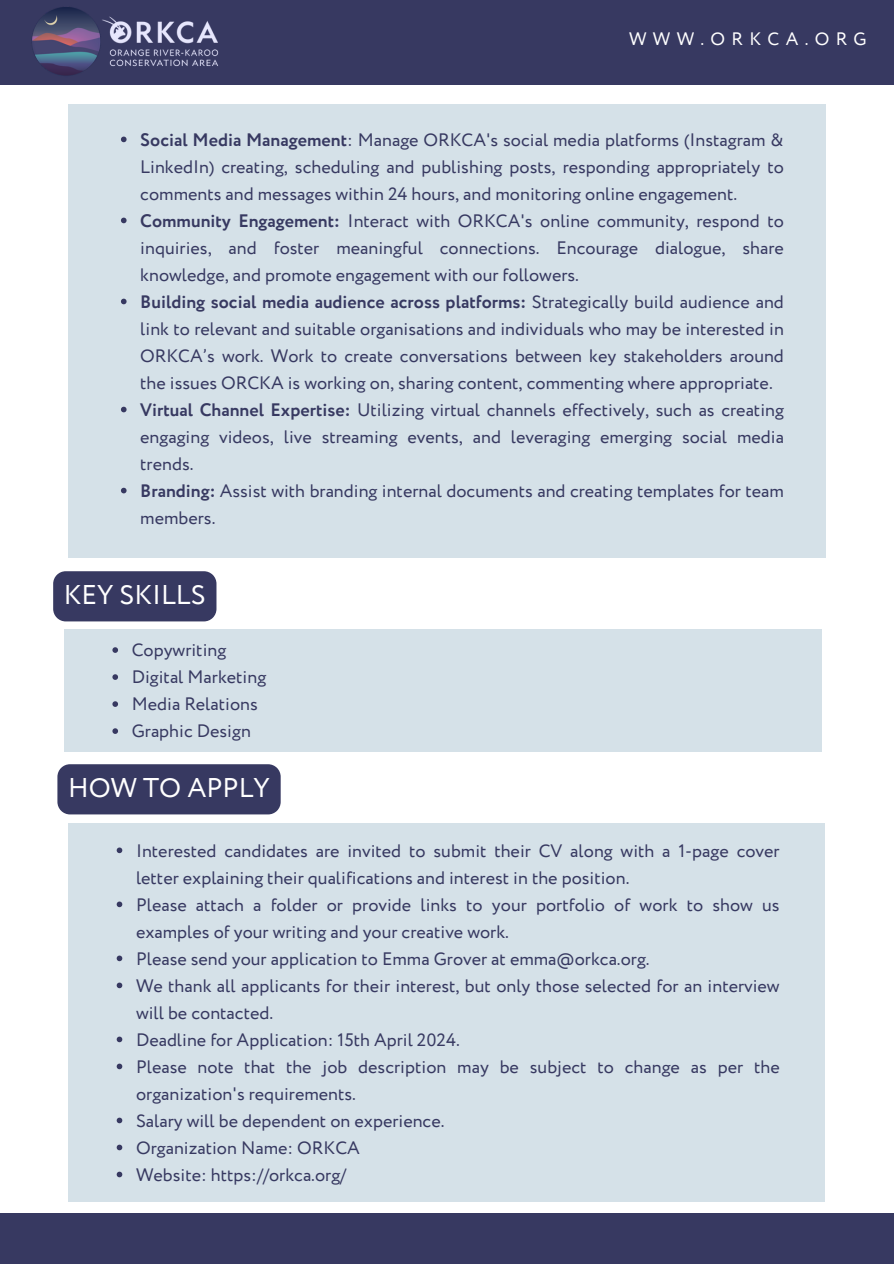
<style>
.page{position:relative;width:894px;height:1264px;background:#fff}
.page>*{position:absolute;margin:0;border:0;box-sizing:border-box;transform-origin:0 0}
.t1{font:27px "Circe";color:#fff}
.t2{font:18px/27px "Circe";color:#373961}
.t3{font:18px "Circe";letter-spacing:.35em;color:#fff}
.s1{font-weight:700}
</style>
<div class="page">
<div style="left:0;top:1213px;width:893px;height:50px;background:#373961"></div>
<div style="left:0;top:0;width:893px;height:84px;background:#373961"></div>
<div style="left:68px;top:104px;width:757px;height:454px;background:#d5e1e8"></div>
<svg style="left:121px;top:137px;width:5px;height:5px"></svg>
<svg style="left:121px;top:218px;width:5px;height:5px"></svg>
<svg style="left:121px;top:299px;width:5px;height:5px"></svg>
<svg style="left:121px;top:407px;width:5px;height:5px"></svg>
<svg style="left:121px;top:488px;width:5px;height:5px"></svg>
<img style="left:32px;top:7px;width:187px;height:69px">
<div style="left:57px;top:764px;width:223px;height:50px;background:#373961"></div>
<div style="left:68px;top:823px;width:756px;height:378px;background:#d5e1e8"></div>
<svg style="left:117px;top:847px;width:5px;height:6px"></svg>
<svg style="left:117px;top:901px;width:5px;height:6px"></svg>
<svg style="left:117px;top:955px;width:5px;height:6px"></svg>
<svg style="left:117px;top:982px;width:5px;height:6px"></svg>
<svg style="left:117px;top:1036px;width:5px;height:6px"></svg>
<svg style="left:117px;top:1063px;width:5px;height:6px"></svg>
<svg style="left:117px;top:1117px;width:5px;height:6px"></svg>
<svg style="left:117px;top:1144px;width:5px;height:6px"></svg>
<svg style="left:117px;top:1171px;width:5px;height:6px"></svg>
<div style="left:53px;top:571px;width:163px;height:50px;background:#373961"></div>
<div style="left:64px;top:629px;width:756px;height:122px;background:#d5e1e8"></div>
<svg style="left:112px;top:647px;width:6px;height:6px"></svg>
<svg style="left:112px;top:674px;width:6px;height:6px"></svg>
<svg style="left:112px;top:701px;width:6px;height:6px"></svg>
<svg style="left:112px;top:728px;width:6px;height:6px"></svg>
<p class="t3" style="left:629px;top:27px;width:239px">WWW.ORKCA.ORG</p>
<p class="t2" style="left:140px;top:127px;width:645px;text-align:justify"><span class="s1">Social Media Management</span>: Manage ORKCA's social media platforms (Instagram &amp; LinkedIn) creating, scheduling and publishing posts, responding appropriately to comments and messages within 24 hours, and monitoring online engagement.</p>
<h2 class="t2" style="left:140px;top:208px;width:645px;text-align:justify"><span class="s1">Community Engagement:</span> Interact with ORKCA's online community, respond to inquiries, and foster meaningful connections. Encourage dialogue, share knowledge, and promote engagement with our followers.</h2>
<p class="t2" style="left:140px;top:289px;width:645px;text-align:justify"><span class="s1">Building social media audience across platforms:</span> Strategically build audience and link to relevant and suitable organisations and individuals who may be interested in ORKCA’s work. Work to create conversations between key stakeholders around the issues ORCKA is working on, sharing content, commenting where appropriate.</p>
<p class="t2" style="left:140px;top:397px;width:645px;text-align:justify"><span class="s1">Virtual Channel Expertise:</span> Utilizing virtual channels effectively, such as creating engaging videos, live streaming events, and leveraging emerging social media trends.</p>
<p class="t2" style="left:140px;top:478px;width:645px"><span class="s1">Branding:</span> Assist with branding internal documents and creating templates for team members.</p>
<p class="t1" style="left:64px;top:576px;width:143px">KEY SKILLS</p>
<p class="t2" style="left:132px;top:637px;width:96px">Copywriting</p>
<p class="t2" style="left:132px;top:664px;width:136px">Digital Marketing</p>
<p class="t2" style="left:132px;top:691px;width:127px">Media Relations</p>
<p class="t2" style="left:132px;top:718px;width:121px">Graphic Design</p>
<h1 class="t1" style="left:68px;top:769px;width:203px">HOW TO APPLY</h1>
<p class="t2" style="left:136px;top:838px;width:645px">Interested candidates are invited to submit their CV along with a 1-page cover letter explaining their qualifications and interest in the position.</p>
<p class="t2" style="left:136px;top:892px;width:645px">Please attach a folder or provide links to your portfolio of work to show us examples of your writing and your creative work.</p>
<p class="t2" style="left:136px;top:946px;width:515px">Please send your application to Emma Grover at emma@orkca.org.</p>
<p class="t2" style="left:136px;top:973px;width:645px">We thank all applicants for their interest, but only those selected for an interview will be contacted.</p>
<h1 class="t2" style="left:136px;top:1027px;width:325px">Deadline for Application: 15th April 2024.</h1>
<p class="t2" style="left:136px;top:1054px;width:645px">Please note that the job description may be subject to change as per the organization's requirements.</p>
<p class="t2" style="left:136px;top:1108px;width:310px">Salary will be dependent on experience.</p>
<p class="t2" style="left:136px;top:1135px;width:225px">Organization Name: ORKCA</p>
<p class="t2" style="left:136px;top:1162px;width:212px">Website: https://orkca.org/</p>
</div>
